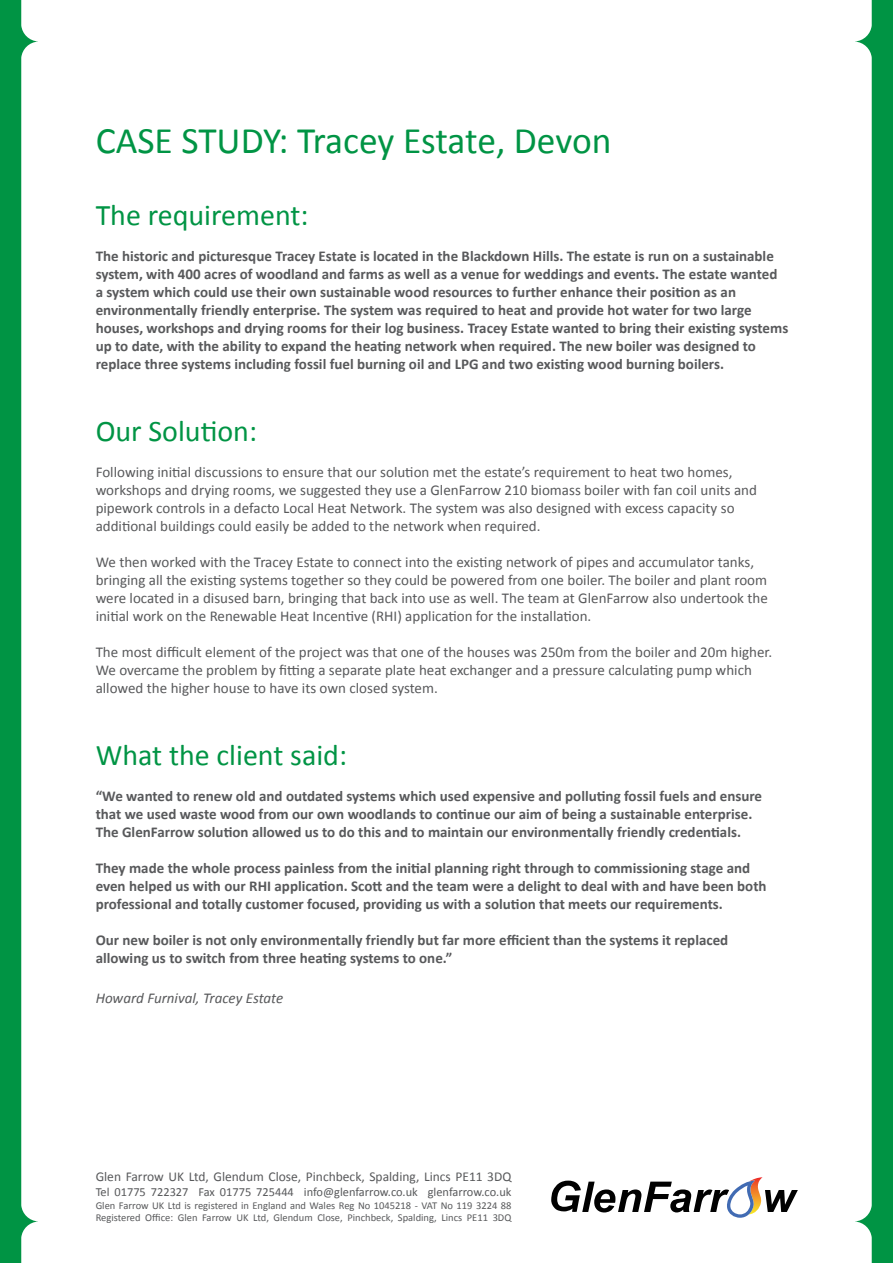
<style>
.page{position:relative;width:893px;height:1263px;background:#fff}
.page>*{position:absolute;margin:0;border:0;box-sizing:border-box;transform-origin:0 0}
.t1{font:37.5px "Calibri";letter-spacing:-.005em;color:#009444}
.t2{font:30px "Calibri";color:#009444}
.t3{font:700 15px/18px "Calibri";color:#58595b}
.t4{font:15px/18px "Calibri";color:#58595b}
.t5{font:italic 15px "Calibri";color:#58595b}
.t6{font:13.5px "Calibri";color:#58595b}
.t7{font:12.3px "Calibri";color:#58595b}
.t8{font:10.5px/12.6px "Calibri";color:#58595b}
</style>
<div class="page">
<svg style="left:855px;top:0;width:38px;height:1263px;fill:#009444"></svg>
<svg style="left:0;top:0;width:38px;height:1263px;fill:#009444"></svg>
<img style="left:752px;top:1177px;width:11px;height:35px">
<svg style="left:765px;top:1190px;width:33px;height:22px"></svg>
<svg style="left:551px;top:1180px;width:204px;height:38px"></svg>
<h1 class="t1" style="left:96px;top:117px;width:517px">CASE STUDY: Tracey Estate, Devon</h1>
<h2 class="t2" style="left:96px;top:196px;width:214px">The requirement:</h2>
<p class="t3" style="left:96px;top:247px;width:694px">The historic and picturesque Tracey Estate is located in the Blackdown Hills. The estate is run on a sustainable system, with 400 acres of woodland and farms as well as a venue for weddings and events. The estate wanted a system which could use their own sustainable wood resources to further enhance their position as an environmentally friendly enterprise. The system was required to heat and provide hot water for two large houses, workshops and drying rooms for their log business. Tracey Estate wanted to bring their existing systems up to date, with the ability to expand the heating network when required. The new boiler was designed to replace three systems including fossil fuel burning oil and LPG and two existing wood burning boilers.</p>
<h2 class="t2" style="left:96px;top:412px;width:163px">Our Solution:</h2>
<p class="t4" style="left:96px;top:463px;width:663px">Following initial discussions to ensure that our solution met the estate’s requirement to heat two homes, workshops and drying rooms, we suggested they use a GlenFarrow 210 biomass boiler with fan coil units and pipework controls in a defacto Local Heat Network. The system was also designed with excess capacity so additional buildings could easily be added to the network when required.</p>
<p class="t4" style="left:96px;top:553px;width:674px">We then worked with the Tracey Estate to connect into the existing network of pipes and accumulator tanks, bringing all the existing systems together so they could be powered from one boiler. The boiler and plant room were located in a disused barn, bringing that back into use as well. The team at GlenFarrow also undertook the initial work on the Renewable Heat Incentive (RHI) application for the installation.</p>
<p class="t4" style="left:96px;top:643px;width:678px">The most difficult element of the project was that one of the houses was 250m from the boiler and 20m higher.<br>We overcame the problem by fitting a separate plate heat exchanger and a pressure calculating pump which allowed the higher house to have its own closed system.</p>
<h2 class="t2" style="left:96px;top:736px;width:253px">What the client said:</h2>
<p class="t3" style="left:96px;top:787px;width:668px">“We wanted to renew old and outdated systems which used expensive and polluting fossil fuels and ensure that we used waste wood from our own woodlands to continue our aim of being a sustainable enterprise.<br>The GlenFarrow solution allowed us to do this and to maintain our environmentally friendly credentials.</p>
<p class="t3" style="left:96px;top:859px;width:672px">They made the whole process painless from the initial planning right through to commissioning stage and even helped us with our RHI application. Scott and the team were a delight to deal with and have been both professional and totally customer focused, providing us with a solution that meets our requirements.</p>
<p class="t3" style="left:96px;top:931px;width:634px">Our new boiler is not only environmentally friendly but far more efficient than the systems it replaced allowing us to switch from three heating systems to one.”</p>
<p class="t5" style="left:96px;top:987px;width:189px">Howard Furnival, Tracey Estate</p>
<p class="t6" style="left:96px;top:1168px;width:417px">Glen Farrow UK Ltd, Glendum Close, Pinchbeck, Spalding, Lincs PE11 3DQ</p>
<p class="t7" style="left:96px;top:1184px;width:417px">Tel 01775 722327 Fax 01775 725444 info@glenfarrow.co.uk glenfarrow.co.uk</p>
<p class="t8" style="left:96px;top:1199px;width:417px">Glen Farrow UK Ltd is registered in England and Wales Reg No 1045218 - VAT No 119 3224 88<br>Registered Office: Glen Farrow UK Ltd, Glendum Close, Pinchbeck, Spalding, Lincs PE11 3DQ</p>
</div>
